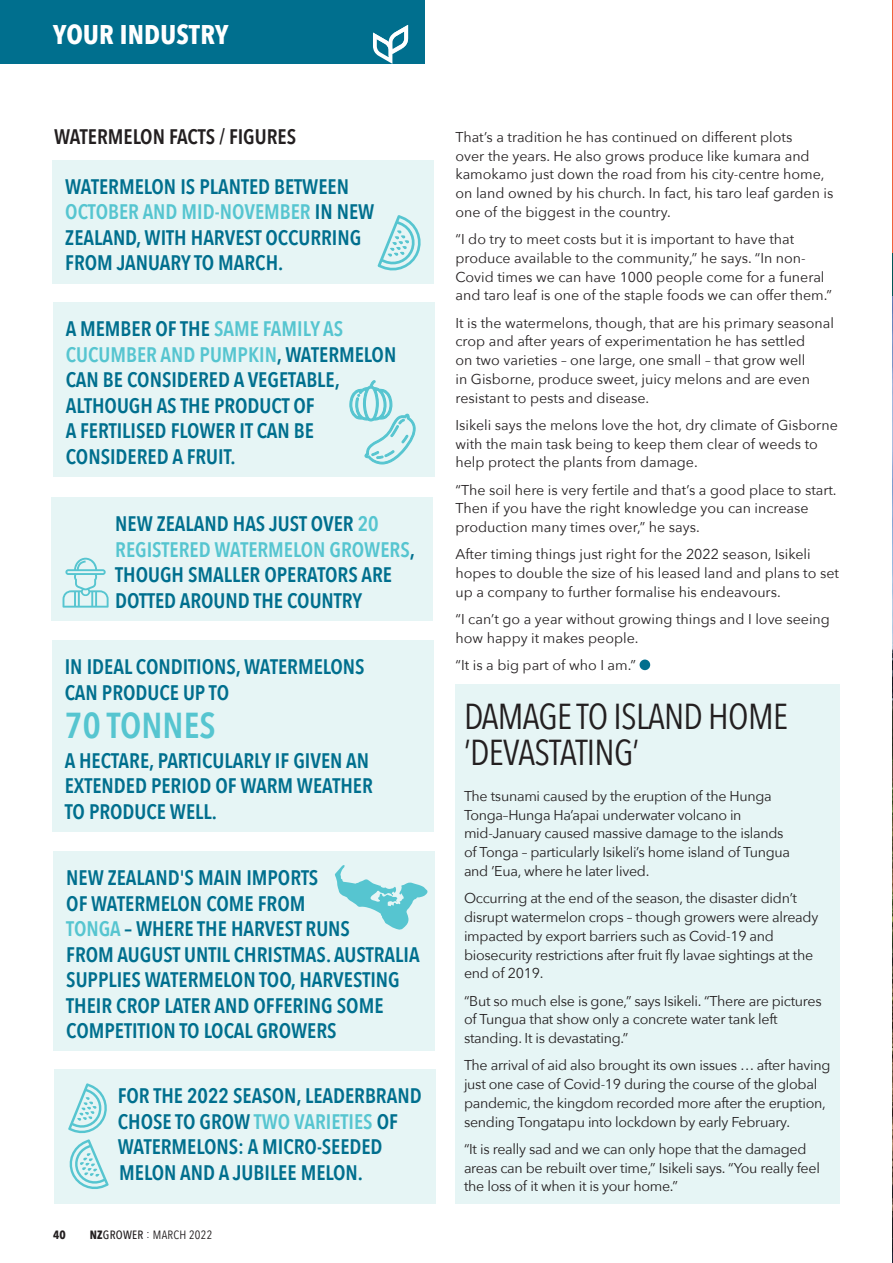
<style>
.page{position:relative;width:893px;height:1263px;background:#fff}
.page>*{position:absolute;margin:0;border:0;box-sizing:border-box;transform-origin:0 0}
.t1{font:36px/36px "Avenir Next Condensed";letter-spacing:-.02em;color:#231f20}
.t2{font:600 36px "Avenir Next Condensed";color:#56c5d0}
.t3{font:700 27px "Avenir Next Condensed";letter-spacing:.01em;color:#fff}
.t4{font:600 21px/25.5px "Avenir Next Condensed";color:#006f8e}
.t5{font:600 21px "Avenir Next Condensed";color:#231f20}
.t6{font:14.25px/18.8px "Avenir Next";color:#231f20}
.t7{font:14.25px/18.8px "Avenir Next";letter-spacing:-.02em;color:#231f20}
.t8{font:12px "Avenir Next Condensed";letter-spacing:.02em;color:#231f20}
.t9{font:700 12px "Avenir Next Condensed";color:#231f20}
.s1{color:#56c5d0}
.s2{font-weight:700}
.s3{font-weight:500}
</style>
<div class="page">
<div style="left:0;top:0;width:425px;height:64px;background:#006f8e"></div>
<svg style="left:373px;top:25px;width:35px;height:39px"></svg>
<img style="left:892px;top:296px;width:1px;height:967px">
<hr style="left:892px;top:0;width:1px;height:255px;background:#f2613c">
<hr style="left:892px;top:253px;width:1px;height:43px;background:#005556">
<div style="left:640px;top:659px;width:10px;height:11px;background:#006f8e;border-radius:50%"></div>
<div style="left:455px;top:685px;width:385px;height:519px;background:#e6f5f5"></div>
<div style="left:52px;top:640px;width:382px;height:191px;background:#e6f5f5"></div>
<div style="left:53px;top:160px;width:381px;height:123px;background:#e6f5f5"></div>
<svg style="left:377px;top:215px;width:44px;height:56px"></svg>
<div style="left:53px;top:303px;width:382px;height:174px;background:#e6f5f5"></div>
<svg style="left:349px;top:302px;width:67px;height:163px"></svg>
<div style="left:54px;top:851px;width:381px;height:200px;background:#e6f5f5"></div>
<svg style="left:335px;top:865px;width:93px;height:65px"></svg>
<div style="left:52px;top:497px;width:381px;height:123px;background:#e6f5f5"></div>
<svg style="left:63px;top:558px;width:46px;height:50px"></svg>
<div style="left:54px;top:1069px;width:382px;height:134px;background:#e6f5f5"></div>
<svg style="left:68px;top:1083px;width:41px;height:106px"></svg>
<h2 class="t3" style="left:53px;top:18px;width:177px">YOUR INDUSTRY</h2>
<h3 class="t5" style="left:54px;top:119px;width:244px">WATERMELON FACTS / FIGURES</h3>
<h3 class="t4" style="left:65px;top:173px;width:311px">WATERMELON IS PLANTED BETWEEN<br><span class="s1">OCTOBER AND MID-NOVEMBER</span> IN NEW<br>ZEALAND, WITH HARVEST OCCURRING<br>FROM JANUARY TO MARCH.</h3>
<h3 class="t4" style="left:66px;top:316px;width:332px">A MEMBER OF THE <span class="s1">SAME FAMILY AS<br>CUCUMBER AND PUMPKIN</span>, WATERMELON<br>CAN BE CONSIDERED A VEGETABLE,<br>ALTHOUGH AS THE PRODUCT OF<br>A FERTILISED FLOWER IT CAN BE<br>CONSIDERED A FRUIT.</h3>
<h3 class="t4" style="left:115px;top:510px;width:301px">NEW ZEALAND HAS JUST OVER <span class="s1">20<br>REGISTERED WATERMELON GROWERS</span>,<br>THOUGH SMALLER OPERATORS ARE<br>DOTTED AROUND THE COUNTRY</h3>
<h3 class="t4" style="left:65px;top:653px;width:301px">IN IDEAL CONDITIONS, WATERMELONS<br>CAN PRODUCE UP TO</h3>
<h1 class="t2" style="left:65px;top:694px;width:152px">70 TONNES</h1>
<h3 class="t4" style="left:65px;top:747px;width:310px">A HECTARE, PARTICULARLY IF GIVEN AN<br>EXTENDED PERIOD OF WARM WEATHER<br>TO PRODUCE WELL.</h3>
<h3 class="t4" style="left:66px;top:864px;width:355px">NEW ZEALAND'S MAIN IMPORTS<br>OF WATERMELON COME FROM<br><span class="s1">TONGA</span> – WHERE THE HARVEST RUNS<br>FROM AUGUST UNTIL CHRISTMAS. AUSTRALIA<br>SUPPLIES WATERMELON TOO, HARVESTING<br>THEIR CROP LATER AND OFFERING SOME<br>COMPETITION TO LOCAL GROWERS</h3>
<h3 class="t4" style="left:118px;top:1082px;width:305px">FOR THE 2022 SEASON, LEADERBRAND<br>CHOSE TO GROW <span class="s1">TWO VARIETIES</span> OF<br>WATERMELONS: A MICRO-SEEDED<br>MELON AND A JUBILEE MELON.</h3>
<p class="t9" style="left:53px;top:1228px;width:14px">40</p>
<p class="t8" style="left:90px;top:1225px;width:124px"><span class="s2">NZ</span><span class="s3">GROWER</span> : MARCH 2022</p>
<p class="t6" style="left:455px;top:127px;width:379px">That’s a tradition he has continued on different plots<br>over the years. He also grows produce like kumara and kamokamo just down the road from his city-centre home, on land owned by his church. In fact, his taro leaf garden is one of the biggest in the country.</p>
<p class="t6" style="left:455px;top:229px;width:378px">“I do try to meet costs but it is important to have that produce available to the community,” he says. “In non-Covid times we can have 1000 people come for a funeral and taro leaf is one of the staple foods we can offer them.”</p>
<p class="t6" style="left:455px;top:313px;width:380px">It is the watermelons, though, that are his primary seasonal crop and after years of experimentation he has settled<br>on two varieties – one large, one small – that grow well<br>in Gisborne, produce sweet, juicy melons and are even resistant to pests and disease.</p>
<p class="t6" style="left:455px;top:415px;width:384px">Isikeli says the melons love the hot, dry climate of Gisborne with the main task being to keep them clear of weeds to help protect the plants from damage.</p>
<p class="t6" style="left:455px;top:480px;width:383px">“The soil here is very fertile and that’s a good place to start.<br>Then if you have the right knowledge you can increase production many times over,” he says.</p>
<p class="t6" style="left:455px;top:544px;width:385px">After timing things just right for the 2022 season, Isikeli hopes to double the size of his leased land and plans to set up a company to further formalise his endeavours.</p>
<p class="t6" style="left:455px;top:609px;width:376px">“I can’t go a year without growing things and I love seeing how happy it makes people.</p>
<p class="t6" style="left:455px;top:655px;width:182px">“It is a big part of who I am.”</p>
<h1 class="t1" style="left:464px;top:697px;width:326px">DAMAGE TO ISLAND HOME ’DEVASTATING’</h1>
<p class="t7" style="left:464px;top:786px;width:328px">The tsunami caused by the eruption of the Hunga Tonga–Hunga Ha’apai underwater volcano in mid-January caused massive damage to the islands of Tonga – particularly Isikeli’s home island of Tungua and ’Eua, where he later lived.</p>
<p class="t7" style="left:464px;top:888px;width:356px">Occurring at the end of the season, the disaster didn’t disrupt watermelon crops – though growers were already impacted by export barriers such as Covid-19 and biosecurity restrictions after fruit fly lavae sightings at the end of 2019.</p>
<p class="t7" style="left:464px;top:990px;width:359px">“But so much else is gone,” says Isikeli. “There are pictures of Tungua that show only a concrete water tank left standing. It is devastating.”</p>
<p class="t7" style="left:464px;top:1055px;width:368px">The arrival of aid also brought its own issues … after having just one case of Covid-19 during the course of the global pandemic, the kingdom recorded more after the eruption, sending Tongatapu into lockdown by early February.</p>
<p class="t7" style="left:464px;top:1139px;width:357px">“It is really sad and we can only hope that the damaged areas can be rebuilt over time,” Isikeli says. “You really feel the loss of it when it is your home.”</p>
</div>
